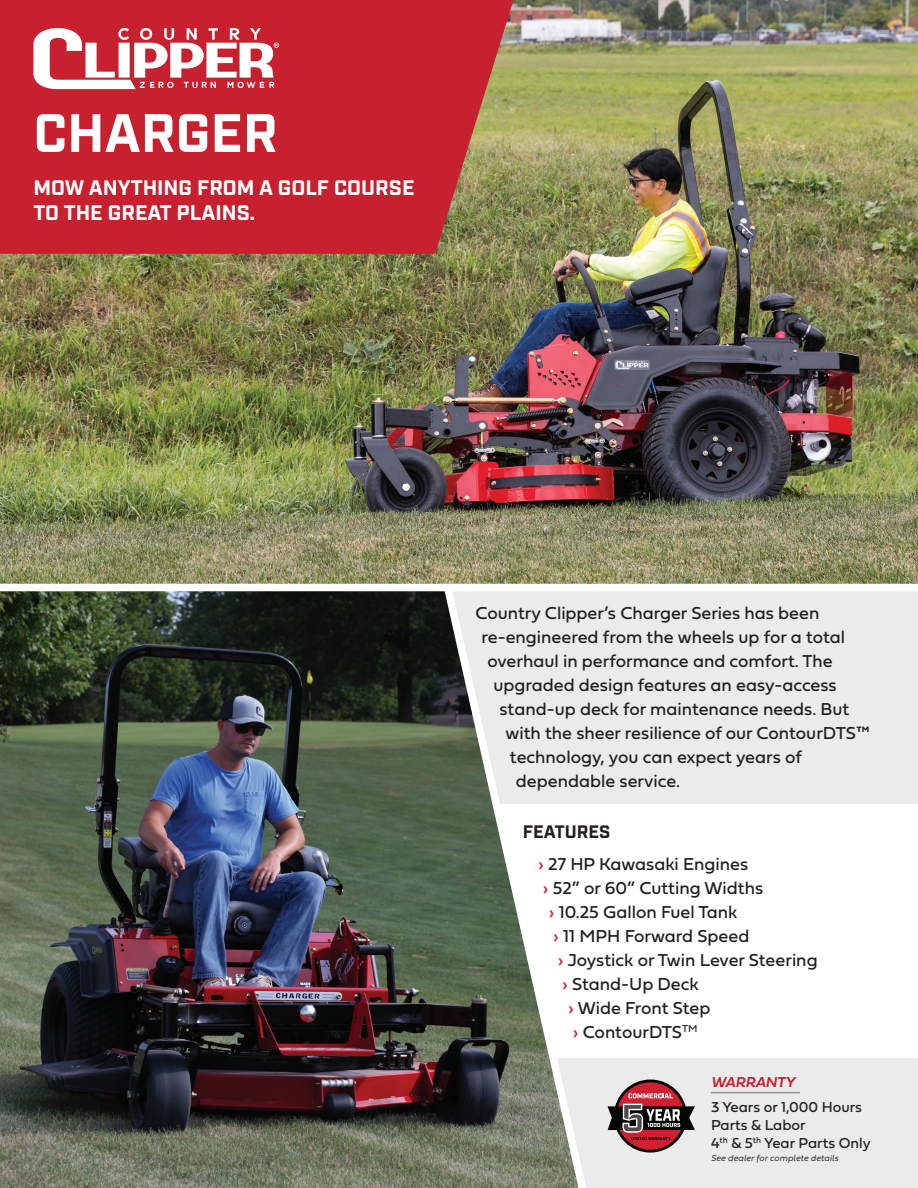
<style>
.page{position:relative;width:918px;height:1188px;background:#fff}
.page>*{position:absolute;margin:0;border:0;box-sizing:border-box;transform-origin:0 0}
.t1{font:700 54px "Industry";color:#fff}
.t2{font:700 21px/25.2px "Industry";color:#fff}
.t3{font:18px "Fieldwork Geo Regular";color:#231f20}
.t4{font:700 18px "Industry";color:#231f20}
.t5{font:15px/18px "Fieldwork Geo Regular";color:#231f20}
.t6{font:italic 600 15px "Fieldwork";color:#c7202e}
.t7{font:italic 300 9px "Fieldwork";color:#231f20}
.s1{color:#c7202e}
.s2{color:#c8202f}
</style>
<div class="page">
<img style="left:0;top:0;width:918px;height:584px">
<div style="left:432px;top:591px;width:486px;height:213px;background:#ebebec"></div>
<div style="left:459px;top:1058px;width:459px;height:130px;background:#ebebec"></div>
<img style="left:0;top:591px;width:439px;height:597px">
<svg style="left:0;top:0;width:513px;height:254px;fill:#c7202e"></svg>
<svg style="left:33px;top:28px;width:246px;height:61px"></svg>
<svg style="left:439px;top:581px;width:161px;height:607px"></svg>
<svg style="left:615px;top:1081px;width:71px;height:70px"></svg>
<div style="left:614px;top:1080px;width:73px;height:73px;border:3px solid #040503;border-radius:50%"></div>
<svg style="left:607px;top:1093px;width:88px;height:47px"></svg>
<hr style="left:711px;top:1092px;width:89px;height:1px;background:#939598">
<div style="left:0;top:584px;width:918px;height:7px;background:#fff"></div>
<h1 class="t1" style="left:33px;top:101px;width:246px">CHARGER</h1>
<p class="t2" style="left:33px;top:176px;width:383px">MOW ANYTHING FROM A GOLF COURSE<br>TO THE GREAT PLAINS.</p>
<p class="t3" style="left:475px;top:599px;width:345px">Country Clipper’s Charger Series has been</p>
<p class="t3" style="left:481px;top:623px;width:365px">re-engineered from the wheels up for a total</p>
<p class="t3" style="left:487px;top:647px;width:347px">overhaul in performance and comfort. The</p>
<p class="t3" style="left:493px;top:671px;width:345px">upgraded design features an easy-access</p>
<p class="t3" style="left:499px;top:695px;width:351px">stand-up deck for maintenance needs. But</p>
<p class="t3" style="left:505px;top:719px;width:366px">with the sheer resilience of our ContourDTS™</p>
<p class="t3" style="left:510px;top:743px;width:293px">technology, you can expect years of</p>
<p class="t3" style="left:516px;top:767px;width:166px">dependable service.</p>
<p class="t4" style="left:523px;top:821px;width:89px">FEATURES</p>
<p class="t3" style="left:538px;top:850px;width:211px"><span class="s1">›</span> 27 HP Kawasaki Engines</p>
<p class="t3" style="left:543px;top:874px;width:222px"><span class="s2">›</span> 52” or 60” Cutting Widths</p>
<p class="t3" style="left:549px;top:898px;width:190px"><span class="s2">›</span> 10.25 Gallon Fuel Tank</p>
<p class="t3" style="left:553px;top:922px;width:198px"><span class="s2">›</span> 11 MPH Forward Speed</p>
<p class="t3" style="left:558px;top:946px;width:261px"><span class="s2">›</span> Joystick or Twin Lever Steering</p>
<p class="t3" style="left:562px;top:970px;width:138px"><span class="s2">›</span> Stand-Up Deck</p>
<p class="t3" style="left:568px;top:994px;width:144px"><span class="s2">›</span> Wide Front Step</p>
<p class="t3" style="left:573px;top:1018px;width:126px"><span class="s2">›</span> ContourDTS<sup>TM</sup></p>
<p class="t6" style="left:711px;top:1070px;width:86px">WARRANTY</p>
<p class="t5" style="left:711px;top:1097px;width:161px">3 Years or 1,000 Hours<br>Parts &amp; Labor<br>4<sup>th</sup> &amp; 5<sup>th</sup> Year Parts Only</p>
<p class="t7" style="left:711px;top:1151px;width:129px">See dealer for complete details</p>
</div>
